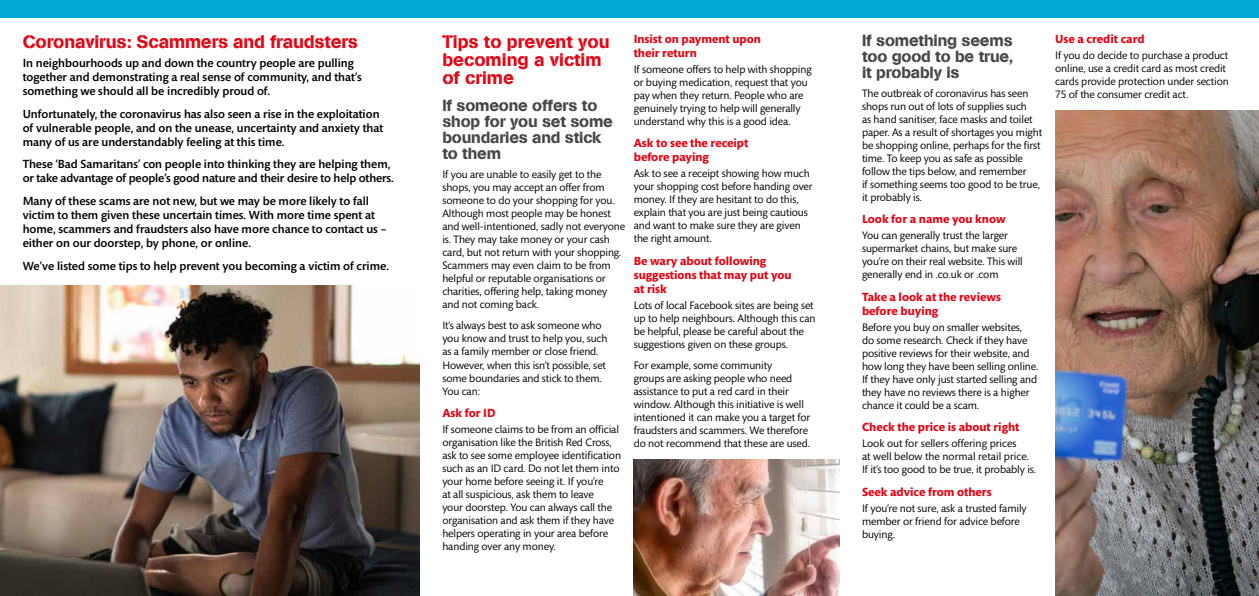
<style>
.page{position:relative;width:1259px;height:596px;background:#fff}
.page>*{position:absolute;margin:0;border:0;box-sizing:border-box;transform-origin:0 0}
.t1{font:18px/18px "AG Book Pro Stencil";color:#e30615}
.t2{font:16px/16px "AG Book Pro Stencil";letter-spacing:-.01em;color:#44464a;text-align:justify}
.t3{font:500 12px/14px "Mundo Sans Std";color:#000}
.t4{font:700 12px/14px "Mundo Sans";color:#e30615}
.t5{font:11px/13px "Mundo Sans";letter-spacing:-.01em;color:#000}
</style>
<div class="page">
<div style="left:0;top:0;width:1259px;height:17px;background:#00a7d0"></div>
<img style="left:1055px;top:111px;width:204px;height:484px">
<img style="left:0;top:285px;width:420px;height:310px">
<img style="left:634px;top:459px;width:205px;height:136px">
<p class="t1" style="left:23px;top:32px;width:337px">Coronavirus: Scammers and fraudsters</p>
<p class="t3" style="left:23px;top:56px;width:341px">In neighbourhoods up and down the country people are pulling together and demonstrating a real sense of community, and that’s something we should all be incredibly proud of.</p>
<p class="t3" style="left:23px;top:107px;width:362px">Unfortunately, the coronavirus has also seen a rise in the exploitation of vulnerable people, and on the unease, uncertainty and anxiety that many of us are understandably feeling at this time.</p>
<p class="t3" style="left:23px;top:157px;width:373px">These ‘Bad Samaritans’ con people into thinking they are helping them, or take advantage of people’s good nature and their desire to help others.</p>
<p class="t3" style="left:23px;top:194px;width:365px">Many of these scams are not new, but we may be more likely to fall victim to them given these uncertain times. With more time spent at home, scammers and fraudsters also have more chance to contact us – either on our doorstep, by phone, or online.</p>
<p class="t3" style="left:23px;top:259px;width:368px">We’ve listed some tips to help prevent you becoming a victim of crime.</p>
<p class="t1" style="left:442px;top:32px;width:169px">Tips to prevent you becoming a victim of crime</p>
<p class="t2" style="left:442px;top:97px;width:172px;text-align:left">If someone offers to shop for you set some boundaries and stick to them</p>
<p class="t5" style="left:442px;top:168px;width:184px">If you are unable to easily get to the shops, you may accept an offer from someone to do your shopping for you.<br>Although most people may be honest and well-intentioned, sadly not everyone is. They may take money or your cash card, but not return with your shopping.<br>Scammers may even claim to be from helpful or reputable organisations or charities, offering help, taking money and not coming back.</p>
<p class="t5" style="left:442px;top:319px;width:167px">It’s always best to ask someone who you know and trust to help you, such as a family member or close friend.<br>However, when this isn’t possible, set some boundaries and stick to them.<br>You can:</p>
<p class="t4" style="left:442px;top:406px;width:55px">Ask for ID</p>
<p class="t5" style="left:442px;top:422px;width:180px">If someone claims to be from an official organisation like the British Red Cross, ask to see some employee identification such as an ID card. Do not let them into your home before seeing it. If you’re<br>at all suspicious, ask them to leave<br>your doorstep. You can always call the organisation and ask them if they have helpers operating in your area before handing over any money.</p>
<p class="t4" style="left:634px;top:32px;width:129px">Insist on payment upon their return</p>
<p class="t5" style="left:634px;top:63px;width:179px">If someone offers to help with shopping or buying medication, request that you pay when they return. People who are genuinely trying to help will generally understand why this is a good idea.</p>
<p class="t4" style="left:634px;top:136px;width:116px">Ask to see the receipt before paying</p>
<p class="t5" style="left:634px;top:167px;width:180px">Ask to see a receipt showing how much your shopping cost before handing over money. If they are hesitant to do this, explain that you are just being cautious and want to make sure they are given the right amount.</p>
<p class="t4" style="left:634px;top:254px;width:159px">Be wary about following suggestions that may put you at risk</p>
<p class="t5" style="left:634px;top:299px;width:183px">Lots of local Facebook sites are being set up to help neighbours. Although this can be helpful, please be careful about the suggestions given on these groups.</p>
<p class="t5" style="left:634px;top:359px;width:178px">For example, some community<br>groups are asking people who need assistance to put a red card in their window. Although this initiative is well intentioned it can make you a target for fraudsters and scammers. We therefore do not recommend that these are used.</p>
<p class="t2" style="left:862px;top:32px;width:152px">If something seems too good to be true, it probably is</p>
<p class="t5" style="left:862px;top:87px;width:182px">The outbreak of coronavirus has seen shops run out of lots of supplies such<br>as hand sanitiser, face masks and toilet paper. As a result of shortages you might be shopping online, perhaps for the first time. To keep you as safe as possible follow the tips below, and remember<br>if something seems too good to be true, it probably is.</p>
<p class="t4" style="left:862px;top:212px;width:145px">Look for a name you know</p>
<p class="t5" style="left:862px;top:229px;width:162px">You can generally trust the larger supermarket chains, but make sure you’re on their real website. This will generally end in .co.uk or .com</p>
<p class="t4" style="left:862px;top:290px;width:140px">Take a look at the reviews before buying</p>
<p class="t5" style="left:862px;top:320px;width:178px">Before you buy on smaller websites,<br>do some research. Check if they have positive reviews for their website, and how long they have been selling online.<br>If they have only just started selling and they have no reviews there is a higher chance it could be a scam.</p>
<p class="t4" style="left:862px;top:420px;width:159px">Check the price is about right</p>
<p class="t5" style="left:862px;top:437px;width:176px">Look out for sellers offering prices<br>at well below the normal retail price.<br>If it’s too good to be true, it probably is.</p>
<p class="t4" style="left:862px;top:484px;width:131px">Seek advice from others</p>
<p class="t5" style="left:862px;top:501px;width:166px">If you’re not sure, ask a trusted family member or friend for advice before buying.</p>
<p class="t4" style="left:1055px;top:32px;width:91px">Use a credit card</p>
<p class="t5" style="left:1055px;top:49px;width:175px">If you do decide to purchase a product online, use a credit card as most credit cards provide protection under section 75 of the consumer credit act.</p>
</div>
